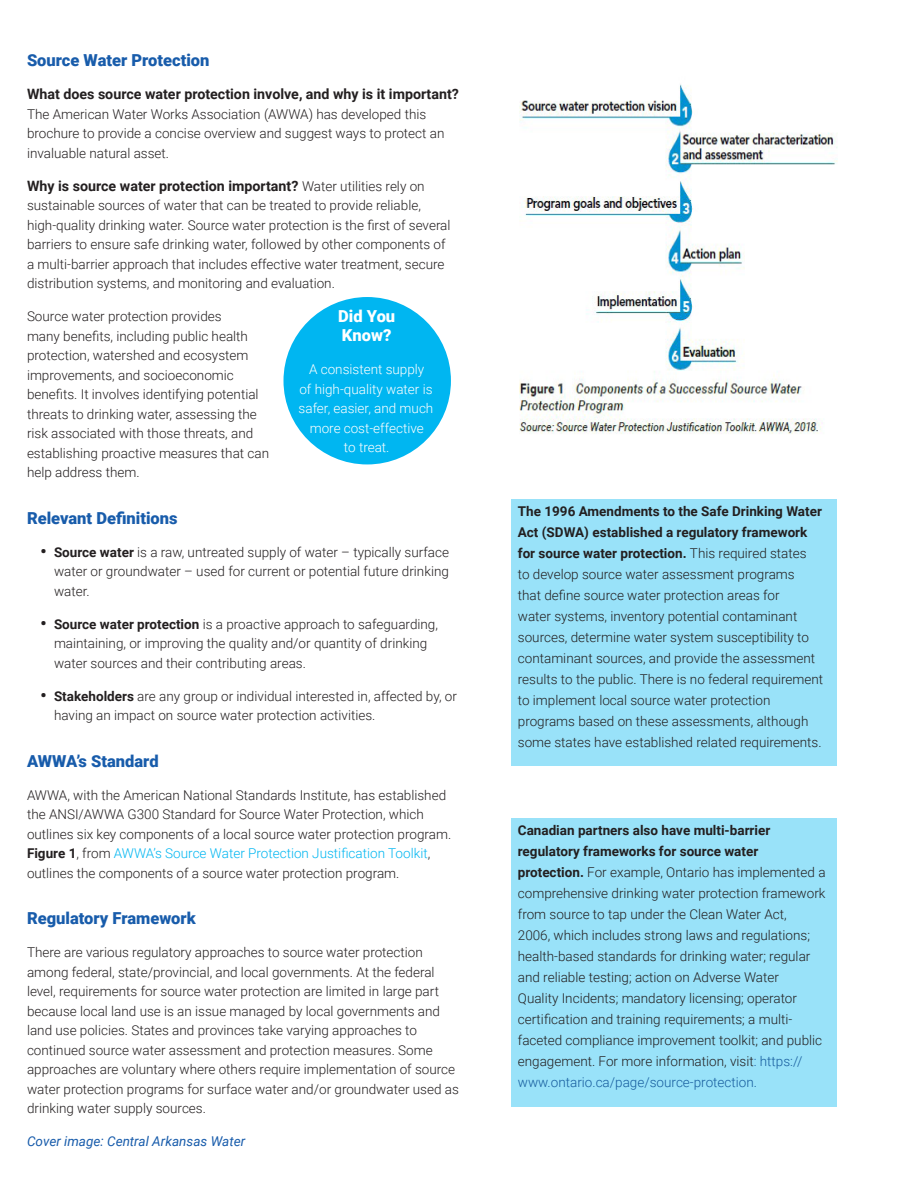
<style>
.page{position:relative;width:918px;height:1188px;background:#fff}
.page>*{position:absolute;margin:0;border:0;box-sizing:border-box;transform-origin:0 0}
.Body_Text{font:900 16.5px "Roboto";color:#185cab}
.PARAGRAPH{font:900 16.5px/19.5px "Roboto";color:#fff}
.Body_Text-2{font:700 14.25px "Roboto";color:#231f20}
.Body_Text-3{font:300 13.5px/19.5px "Roboto";color:#231f20}
.PARAGRAPH-2{font:300 13.5px/21px "Roboto";color:#231f20}
.PARAGRAPH-3{font:300 13.5px/19.5px "Roboto";color:#fff;text-align:center}
.Body_Text-4{font:italic 13.5px "Roboto";color:#185cab}
.s1{font-weight:300;font-size:13.5px}
.s2{font-weight:900;font-size:16.5px}
.s3{font-weight:700}
.s4{color:#00b6f1}
.s5{color:#185cab}
.s6{color:#175d9e}
</style>
<div class="page">
<div style="left:511px;top:500px;width:326px;height:266px;background:#99e2f9"></div>
<div style="left:511px;top:818px;width:326px;height:289px;background:#99e2f9"></div>
<div style="left:284px;top:297px;width:167px;height:167px;background:#00b6f1;border-radius:50%"></div>
<img style="left:519px;top:84px;width:319px;height:350px">
<p class="Body_Text" style="left:27px;top:49px;width:184px">Source Water Protection</p>
<p class="Body_Text-2" style="left:27px;top:84px;width:434px">What does source water protection involve, and why is it important?</p>
<p class="Body_Text-3" style="left:27px;top:104px;width:419px">The American Water Works Association (AWWA) has developed this brochure to provide a concise overview and suggest ways to protect an invaluable natural asset.</p>
<p class="Body_Text-2" style="left:27px;top:176px;width:399px">Why is source water protection important? <span class="s1">Water utilities rely on</span></p>
<p class="Body_Text-3" style="left:27px;top:195px;width:425px">sustainable sources of water that can be treated to provide reliable, high-quality drinking water. Source water protection is the first of several barriers to ensure safe drinking water, followed by other components of a multi-barrier approach that includes effective water treatment, secure distribution systems, and monitoring and evaluation.</p>
<p class="Body_Text-3" style="left:27px;top:306px;width:244px">Source water protection provides<br>many benefits, including public health protection, watershed and ecosystem improvements, and socioeconomic benefits. It involves identifying potential threats to drinking water, assessing the risk associated with those threats, and establishing proactive measures that can help address them.</p>
<p class="Body_Text" style="left:27px;top:506px;width:152px">Relevant Definitions</p>
<p class="Body_Text-3" style="left:54px;top:542px;width:397px;text-align:justify;text-indent:-14px"><span class="s2">•</span> <span class="s3">Source water</span> is a raw, untreated supply of water – typically surface water or groundwater – used for current or potential future drinking water.</p>
<p class="Body_Text-3" style="left:54px;top:614px;width:386px;text-indent:-14px"><span class="s2">•</span> <span class="s3">Source water protection</span> is a proactive approach to safeguarding, maintaining, or improving the quality and/or quantity of drinking water sources and their contributing areas.</p>
<p class="Body_Text-3" style="left:54px;top:686px;width:405px;text-indent:-14px"><span class="s2">•</span> <span class="s3">Stakeholders</span> are any group or individual interested in, affected by, or having an impact on source water protection activities.</p>
<p class="Body_Text" style="left:27px;top:749px;width:133px">AWWA’s Standard</p>
<p class="Body_Text-3" style="left:27px;top:785px;width:426px">AWWA, with the American National Standards Institute, has established the ANSI/AWWA G300 Standard for Source Water Protection, which outlines six key components of a local source water protection program.<br><span class="s3">Figure 1</span>, from <span class="s4">AWWA’s Source Water Protection Justification Toolkit</span>, outlines the components of a source water protection program.</p>
<p class="Body_Text" style="left:27px;top:907px;width:170px">Regulatory Framework</p>
<p class="Body_Text-3" style="left:27px;top:942px;width:433px">There are various regulatory approaches to source water protection among federal, state/provincial, and local governments. At the federal level, requirements for source water protection are limited in large part because local land use is an issue managed by local governments and land use policies. States and provinces take varying approaches to continued source water assessment and protection measures. Some approaches are voluntary where others require implementation of source water protection programs for surface water and/or groundwater used as drinking water supply sources.</p>
<p class="Body_Text-4" style="left:27px;top:1132px;width:220px">Cover image: Central Arkansas Water</p>
<p class="PARAGRAPH" style="left:338px;top:305px;width:59px">Did You<br>Know?</p>
<p class="PARAGRAPH-3" style="left:299px;top:359px;width:136px">A consistent supply<br>of high-quality water is safer, easier, and much more cost-effective<br>to treat.</p>
<p class="PARAGRAPH-2" style="left:518px;top:501px;width:307px"><span class="s3">The 1996 Amendments to the Safe Drinking Water Act (SDWA) established a regulatory framework for source water protection.</span> This required states<br>to develop source water assessment programs<br>that define source water protection areas for<br>water systems, inventory potential contaminant sources, determine water system susceptibility to contaminant sources, and provide the assessment results to the public. There is no federal requirement to implement local source water protection programs based on these assessments, although some states have established related requirements.</p>
<p class="Body_Text-3" style="left:518px;top:819px;width:309px;line-height:21px"><span class="s3">Canadian partners also have multi-barrier regulatory frameworks for source water protection.</span> For example, Ontario has implemented a comprehensive drinking water protection framework from source to tap under the Clean Water Act,<br>2006, which includes strong laws and regulations; health-based standards for drinking water; regular and reliable testing; action on Adverse Water<br>Quality Incidents; mandatory licensing; operator certification and training requirements; a multi&shy;faceted compliance improvement toolkit; and public engagement. For more information, visit<span class="s5">:</span> <span class="s6">https:// www.ontario.ca/page/source-protection.</span></p>
</div>
